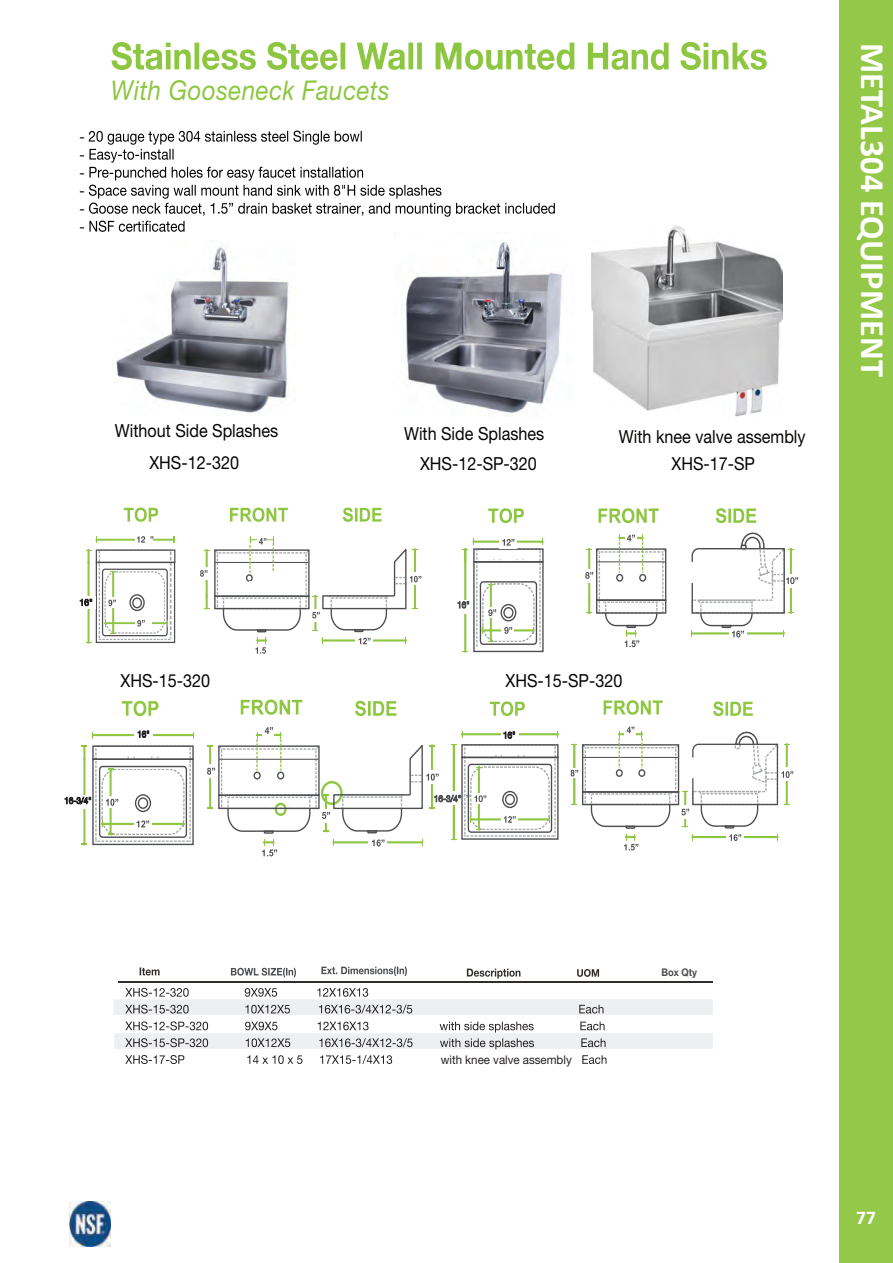
<style>
.page{position:relative;width:893px;height:1263px;background:#fff}
.page>*{position:absolute;margin:0;border:0;box-sizing:border-box;transform-origin:0 0}
.t1{font:700 34.5px "Calibri";color:#fff}
.t2{font:italic 27px "Helvetica Neue";color:#8dc640;scale:.9 1}
.t3{font:700 19.5px "Calibri";color:#fff}
.t4{font:18px "Helvetica Neue";color:#040503;scale:.9 1}
.t5{font:15px/18px "Helvetica Neue";color:#040503;text-align:justify;scale:.9 1}
.t6{font:12px "Helvetica Neue";color:#231f20;scale:.96 1}
.t7{font:700 10.5px "Helvetica Neue";color:#4b4d4f;scale:.9 1}
</style>
<div class="page">
<div style="left:839px;top:0;width:54px;height:1263px;background:#94c849"></div>
<svg style="left:112px;top:42px;width:655px;height:28px"></svg>
<img style="left:70px;top:1201px;width:41px;height:46px">
<svg style="left:89px;top:131px;width:466px;height:101px"></svg>
<div style="left:92px;top:745px;width:102px;height:15px;border:1px solid #4c4d4f"></div>
<hr style="left:93px;top:734px;width:100px;height:2px;background:#8dc641">
<div style="left:134px;top:728px;width:18px;height:14px;background:#fff"></div>
<svg style="left:122px;top:701px;width:37px;height:15px"></svg>
<svg style="left:355px;top:701px;width:41px;height:15px"></svg>
<svg style="left:241px;top:699px;width:61px;height:16px"></svg>
<div style="left:96px;top:562px;width:79px;height:81px;border:1px solid #4c4d4f"></div>
<div style="left:96px;top:549px;width:79px;height:14px;border:1px solid #4c4d4f"></div>
<hr style="left:88px;top:562px;width:2px;height:80px;background:#8dc641">
<svg style="left:82px;top:596px;width:11px;height:13px"></svg>
<svg style="left:86px;top:550px;width:5px;height:12px"></svg>
<hr style="left:97px;top:539px;width:77px;height:2px;background:#8dc641">
<div style="left:135px;top:533px;width:17px;height:13px;background:#fff"></div>
<svg style="left:124px;top:508px;width:34px;height:14px"></svg>
<svg style="left:230px;top:508px;width:58px;height:14px"></svg>
<svg style="left:343px;top:508px;width:39px;height:14px"></svg>
<svg style="left:137px;top:536px;width:16px;height:7px"></svg>
<svg style="left:98px;top:549px;width:74px;height:92px"></svg>
<svg style="left:200px;top:537px;width:221px;height:117px"></svg>
<svg style="left:488px;top:508px;width:36px;height:15px"></svg>
<svg style="left:599px;top:508px;width:60px;height:15px"></svg>
<svg style="left:716px;top:508px;width:40px;height:15px"></svg>
<svg style="left:691px;top:532px;width:107px;height:105px"></svg>
<svg style="left:585px;top:535px;width:82px;height:112px"></svg>
<div style="left:602px;top:532px;width:12px;height:12px;background:#fff"></div>
<svg style="left:490px;top:701px;width:35px;height:15px"></svg>
<svg style="left:713px;top:701px;width:40px;height:15px"></svg>
<svg style="left:604px;top:700px;width:59px;height:15px"></svg>
<svg style="left:571px;top:727px;width:222px;height:123px"></svg>
<svg style="left:80px;top:599px;width:12px;height:7px"></svg>
<svg style="left:138px;top:731px;width:11px;height:7px"></svg>
<svg style="left:65px;top:745px;width:126px;height:100px"></svg>
<svg style="left:207px;top:727px;width:351px;height:129px"></svg>
<svg style="left:458px;top:538px;width:85px;height:114px"></svg>
<img style="left:116px;top:245px;width:173px;height:168px">
<img style="left:406px;top:242px;width:157px;height:175px">
<hr style="left:118px;top:980px;width:595px;height:2px;background:#322c2b">
<svg style="left:577px;top:969px;width:22px;height:8px"></svg>
<svg style="left:467px;top:968px;width:53px;height:10px"></svg>
<svg style="left:140px;top:967px;width:20px;height:8px"></svg>
<svg style="left:321px;top:966px;width:86px;height:10px"></svg>
<svg style="left:231px;top:968px;width:65px;height:9px"></svg>
<svg style="left:114px;top:988px;width:599px;height:27px"></svg>
<svg style="left:114px;top:1021px;width:599px;height:28px"></svg>
<svg style="left:125px;top:1055px;width:59px;height:9px"></svg>
<svg style="left:247px;top:1055px;width:55px;height:9px"></svg>
<svg style="left:320px;top:1055px;width:72px;height:9px"></svg>
<svg style="left:582px;top:1055px;width:24px;height:9px"></svg>
<img style="left:591px;top:226px;width:191px;height:190px">
<p class="t5" style="left:79px;top:128px;width:7px">- - - - - -</p>
<p class="t2" style="left:111px;top:77px;width:311px;rotate:-1deg">With Gooseneck Faucets</p>
<p class="t4" style="left:115px;top:418px;width:183px">Without Side Splashes</p>
<p class="t4" style="left:404px;top:421px;width:157px">With Side Splashes</p>
<p class="t4" style="left:149px;top:449px;width:101px">XHS-12-320</p>
<p class="t4" style="left:420px;top:450px;width:131px">XHS-12-SP-320</p>
<p class="t4" style="left:619px;top:424px;width:209px">With knee valve assembly</p>
<p class="t4" style="left:671px;top:451px;width:94px">XHS-17-SP</p>
<p class="t1" style="left:897px;top:43px;width:335px;rotate:90deg">METAL304 EQUIPMENT</p>
<p class="t4" style="left:120px;top:668px;width:101px">XHS-15-320</p>
<p class="t4" style="left:506px;top:668px;width:131px">XHS-15-SP-320</p>
<p class="t6" style="left:441px;top:1051px;width:138px">with knee valve assembly</p>
<p class="t7" style="left:661px;top:966px;width:41px">Box Qty</p>
<p class="t3" style="left:856px;top:1203px;width:21px">77</p>
</div>
